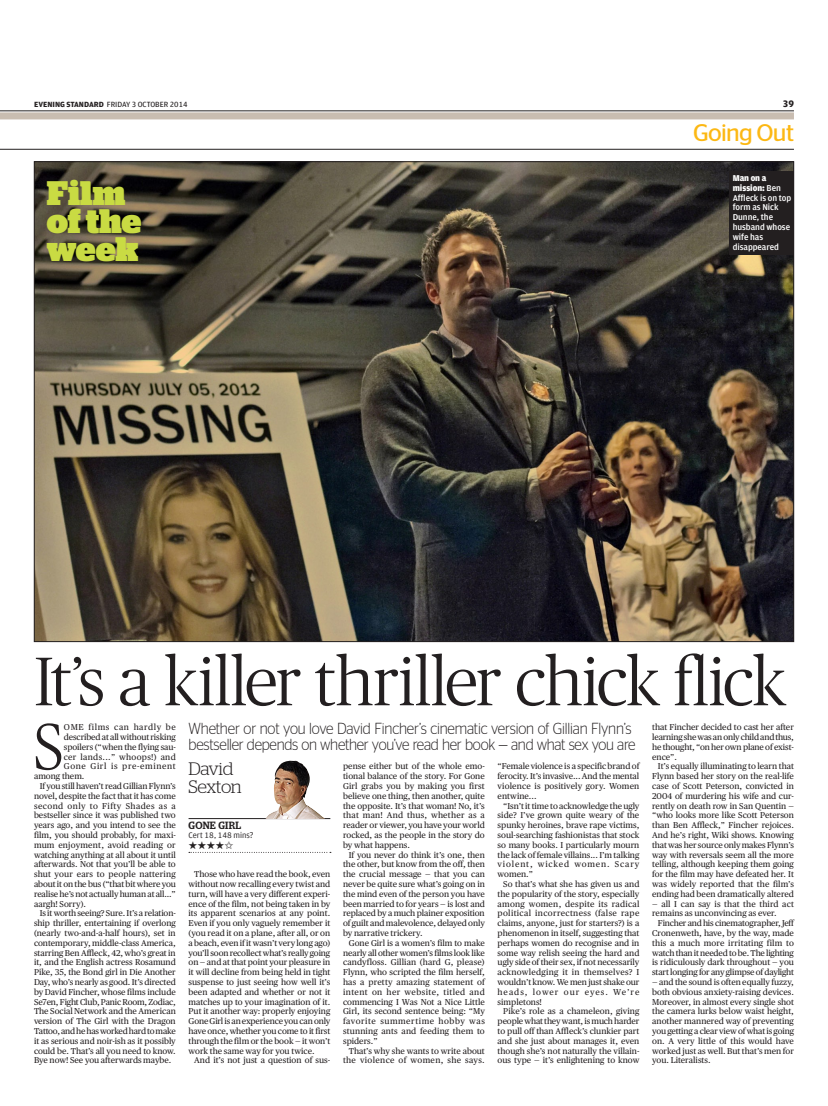
<style>
.page{position:relative;width:828px;height:1106px;background:#fff}
.page>*{position:absolute;margin:0;border:0;box-sizing:border-box;transform-origin:0 0}
.t1{font:300 68.5px "Publico";letter-spacing:-.025em;color:#231f20}
.t2{font:300 65.1px "Publico";color:#231f20;scale:.95 1}
.t3{font:900 34px/28px "Stag";color:#c9db43}
.t4{font:24px "Stag Sans";letter-spacing:-.03em;color:#fcb814}
.t5{font:300 18px/18px "Stag";letter-spacing:-.03em;color:#231f20}
.t6{font:300 16px/16.6px "Stag Sans";letter-spacing:-.015em;color:#231f20;scale:.9 1}
.t7{font:11px "Zapf Dingbats Std";color:#231f20}
.t8{font:500 10.5px "Stag";letter-spacing:.02em;color:#231f20;scale:.95 1}
.t9{font:700 10px "Amplitude";color:#231f20}
.t10{font:500 9px/9.8px "Amplitude";letter-spacing:-.005em;color:#fff}
.t11{font:8.5px/9.8px "Publico Text";letter-spacing:-.005em;color:#231f20;text-align:justify}
.t12{font:8.5px "Publico Text";letter-spacing:.02em;color:#231f20}
.t13{font:8.5px "Publico Text";letter-spacing:.07em;color:#231f20}
.t14{font:8.5px "Publico Text";letter-spacing:-.03em;color:#231f20}
.t15{font:8.5px "Publico Text";letter-spacing:.05em;color:#231f20}
.t16{font:8.5px "Publico Text";letter-spacing:.035em;color:#231f20}
.t17{font:8.5px "Amplitude";color:#231f20}
.t18{font:8px "Amplitude";color:#231f20}
.s1{font-weight:700}
.s2{font-weight:900}
</style>
<div class="page">
<hr style="left:0;top:111px;width:794px;height:1px;background:#231f20">
<div style="left:0;top:112px;width:794px;height:7px;background:#c9bdb1"></div>
<hr style="left:0;top:149px;width:794px;height:1px;background:#231f20">
<svg style="left:189px;top:852px;width:142px;height:1px"></svg>
<hr style="left:189px;top:818px;width:141px;height:1px;background:#231f20">
<img style="left:266px;top:760px;width:58px;height:58px">
<img style="left:36px;top:163px;width:756px;height:477px">
<div style="left:729px;top:171px;width:65px;height:84px;background:#231f20"></div>
<p class="t18" style="left:34px;top:100px;width:155px"><span class="s1">EVENING STANDARD</span> FRIDAY 3 OCTOBER 2014</p>
<p class="t9" style="left:783px;top:98px;width:13px">39</p>
<h3 class="t4" style="left:693px;top:119px;width:102px">Going Out</h3>
<h3 class="t3" style="left:47px;top:179px;width:96px">Film of the week</h3>
<p class="t10" style="left:732px;top:173px;width:60px"><span class="s2">Man on a mission:</span> Ben<br>Affleck is on top form as Nick<br>Dunne, the husband whose wife has disappeared</p>
<h1 class="t1" style="left:34px;top:643px;width:753px">It’s a killer thriller chick flick</h1>
<h2 class="t2" style="left:34px;top:711px;width:33px">S</h2>
<p class="t13" style="left:64px;top:722px;width:113px">ome films can hardly be</p>
<p class="t11" style="left:64px;top:732px;width:113px">described at all without risking</p>
<p class="t11" style="left:64px;top:742px;width:113px">spoilers (“when the flying sau-</p>
<p class="t16" style="left:64px;top:751px;width:113px">cer lands...” whoops!) and</p>
<p class="t13" style="left:64px;top:761px;width:113px">Gone Girl is pre-eminent</p>
<p class="t11" style="left:34px;top:771px;width:52px">among them.</p>
<p class="t11" style="left:40px;top:781px;width:138px">If you still haven’t read Gillian Flynn’s</p>
<p class="t11" style="left:34px;top:791px;width:143px">novel, despite the fact that it has come</p>
<p class="t15" style="left:34px;top:800px;width:143px">second only to Fifty Shades as a</p>
<p class="t11" style="left:34px;top:810px;width:143px">bestseller since it was published two</p>
<p class="t11" style="left:34px;top:820px;width:143px">years ago, and you intend to see the</p>
<p class="t11" style="left:34px;top:830px;width:143px">film, you should probably, for maxi-</p>
<p class="t12" style="left:34px;top:839px;width:143px">mum enjoyment, avoid reading or</p>
<p class="t11" style="left:34px;top:849px;width:143px">watching anything at all about it until</p>
<p class="t11" style="left:34px;top:859px;width:143px">afterwards. Not that you’ll be able to</p>
<p class="t12" style="left:34px;top:869px;width:143px">shut your ears to people nattering</p>
<p class="t11" style="left:34px;top:879px;width:143px">about it on the bus (“that bit where you</p>
<p class="t11" style="left:34px;top:889px;width:143px">realise he’s not actually human at all...”</p>
<p class="t11" style="left:34px;top:898px;width:54px">aargh! Sorry).</p>
<p class="t11" style="left:40px;top:908px;width:138px">Is it worth seeing? Sure. It’s a relation-</p>
<p class="t11" style="left:34px;top:918px;width:143px">ship thriller, entertaining if overlong</p>
<p class="t11" style="left:34px;top:928px;width:143px">(nearly two-and-a-half hours), set in</p>
<p class="t11" style="left:34px;top:938px;width:143px">contemporary, middle-class America,</p>
<p class="t11" style="left:34px;top:947px;width:143px">starring Ben Affleck, 42, who’s great in</p>
<p class="t11" style="left:34px;top:957px;width:143px">it, and the English actress Rosamund</p>
<p class="t11" style="left:34px;top:967px;width:143px">Pike, 35, the Bond girl in Die Another</p>
<p class="t11" style="left:34px;top:977px;width:143px">Day, who’s nearly as good. It’s directed</p>
<p class="t11" style="left:34px;top:987px;width:143px">by David Fincher, whose films include</p>
<p class="t11" style="left:34px;top:996px;width:143px">Se7en, Fight Club, Panic Room, Zodiac,</p>
<p class="t11" style="left:34px;top:1006px;width:143px">The Social Network and the American</p>
<p class="t11" style="left:34px;top:1016px;width:143px">version of The Girl with the Dragon</p>
<p class="t14" style="left:34px;top:1026px;width:143px">Tattoo, and he has worked hard to make</p>
<p class="t11" style="left:34px;top:1036px;width:143px">it as serious and noir-ish as it possibly</p>
<p class="t11" style="left:34px;top:1045px;width:143px">could be. That’s all you need to know.</p>
<p class="t11" style="left:34px;top:1055px;width:139px">Bye now! See you afterwards maybe.</p>
<h3 class="t6" style="left:189px;top:719px;width:498px">Whether or not you love David Fincher’s cinematic version of Gillian Flynn’s bestseller depends on whether you’ve read her book — and what sex you are</h3>
<h3 class="t5" style="left:189px;top:760px;width:55px">David<br>Sexton</h3>
<p class="t8" style="left:189px;top:819px;width:57px">GONE GIRL</p>
<p class="t17" style="left:189px;top:830px;width:66px">Cert 18, 148 mins?</p>
<p class="t7" style="left:189px;top:840px;width:46px">★★★★✩</p>
<p class="t11" style="left:189px;top:869px;width:143px;text-indent:6px">Those who have read the book, even without now recalling every twist and turn, will have a very different experi&shy;ence of the film, not being taken in by its apparent scenarios at any point.<br>Even if you only vaguely remember it (you read it on a plane, after all, or on a beach, even if it wasn’t very long ago) you’ll soon recollect what’s really going on — and at that point your pleasure in it will decline from being held in tight suspense to just seeing how well it’s been adapted and whether or not it matches up to your imagination of it.<br>Put it another way: properly enjoying Gone Girl is an experience you can only have once, whether you come to it first through the film or the book — it won’t work the same way for you twice.</p>
<p class="t11" style="left:194px;top:1055px;width:138px">And it’s not just a question of sus-</p>
<p class="t11" style="left:343px;top:761px;width:143px">pense either but of the whole emo&shy;tional balance of the story. For Gone Girl grabs you by making you first believe one thing, then another, quite the opposite. It’s that woman! No, it’s that man! And thus, whether as a reader or viewer, you have your world rocked, as the people in the story do by what happens.</p>
<p class="t11" style="left:343px;top:849px;width:143px;text-indent:6px">If you never do think it’s one, then the other, but know from the off, then the crucial message — that you can never be quite sure what’s going on in the mind even of the person you have been married to for years — is lost and replaced by a much plainer exposition of guilt and malevolence, delayed only by narrative trickery.</p>
<p class="t11" style="left:343px;top:938px;width:143px;text-indent:6px">Gone Girl is a women’s film to make nearly all other women’s films look like candyfloss. Gillian (hard G, please)<br>Flynn, who scripted the film herself, has a pretty amazing statement of intent on her website, titled and commencing I Was Not a Nice Little Girl, its second sentence being: “My favorite summertime hobby was stunning ants and feeding them to spiders.”</p>
<p class="t11" style="left:343px;top:1045px;width:143px;text-align:right">That’s why she wants to write about the violence of women, she says.</p>
<p class="t11" style="left:497px;top:761px;width:143px">“Female violence is a specific brand of ferocity. It’s invasive... And the mental violence is positively gory. Women entwine...</p>
<p class="t11" style="left:497px;top:800px;width:143px;text-indent:6px">“Isn’t it time to acknowledge the ugly side? I’ve grown quite weary of the spunky heroines, brave rape victims, soul-searching fashionistas that stock so many books. I particularly mourn the lack of female villains... I’m talking violent, wicked women. Scary women.”</p>
<p class="t11" style="left:497px;top:879px;width:143px;text-indent:6px">So that’s what she has given us and the popularity of the story, especially among women, despite its radical political incorrectness (false rape claims, anyone, just for starters?) is a phenomenon in itself, suggesting that perhaps women do recognise and in some way relish seeing the hard and ugly side of their sex, if not necessarily acknowledging it in themselves? I wouldn’t know. We men just shake our heads, lower our eyes. We’re simpletons!</p>
<p class="t11" style="left:497px;top:1006px;width:143px;text-indent:6px">Pike’s role as a chameleon, giving people what they want, is much harder to pull off than Affleck’s clunkier part and she just about manages it, even though she’s not naturally the villain&shy;ous type — it’s enlightening to know</p>
<p class="t11" style="left:652px;top:722px;width:143px">that Fincher decided to cast her after learning she was an only child and thus, he thought, “on her own plane of exist&shy;ence”.</p>
<p class="t11" style="left:652px;top:761px;width:143px;text-indent:6px">It’s equally illuminating to learn that Flynn based her story on the real-life case of Scott Peterson, convicted in 2004 of murdering his wife and cur&shy;rently on death row in San Quentin — “who looks more like Scott Peterson than Ben Affleck,” Fincher rejoices.<br>And he’s right, Wiki shows. Knowing that was her source only makes Flynn’s way with reversals seem all the more telling, although keeping them going for the film may have defeated her. It was widely reported that the film’s ending had been dramatically altered</p>
<p class="t11" style="left:652px;top:898px;width:143px">— all I can say is that the third act remains as unconvincing as ever.</p>
<p class="t11" style="left:652px;top:918px;width:143px;text-indent:6px">Fincher and his cinematographer, Jeff Cronenweth, have, by the way, made this a much more irritating film to watch than it needed to be. The lighting is ridiculously dark throughout — you start longing for any glimpse of daylight</p>
<p class="t11" style="left:652px;top:977px;width:143px">— and the sound is often equally fuzzy, both obvious anxiety-raising devices.<br>Moreover, in almost every single shot the camera lurks below waist height, another mannered way of preventing you getting a clear view of what is going on. A very little of this would have worked just as well. But that’s men for you. Literalists.</p>
</div>
